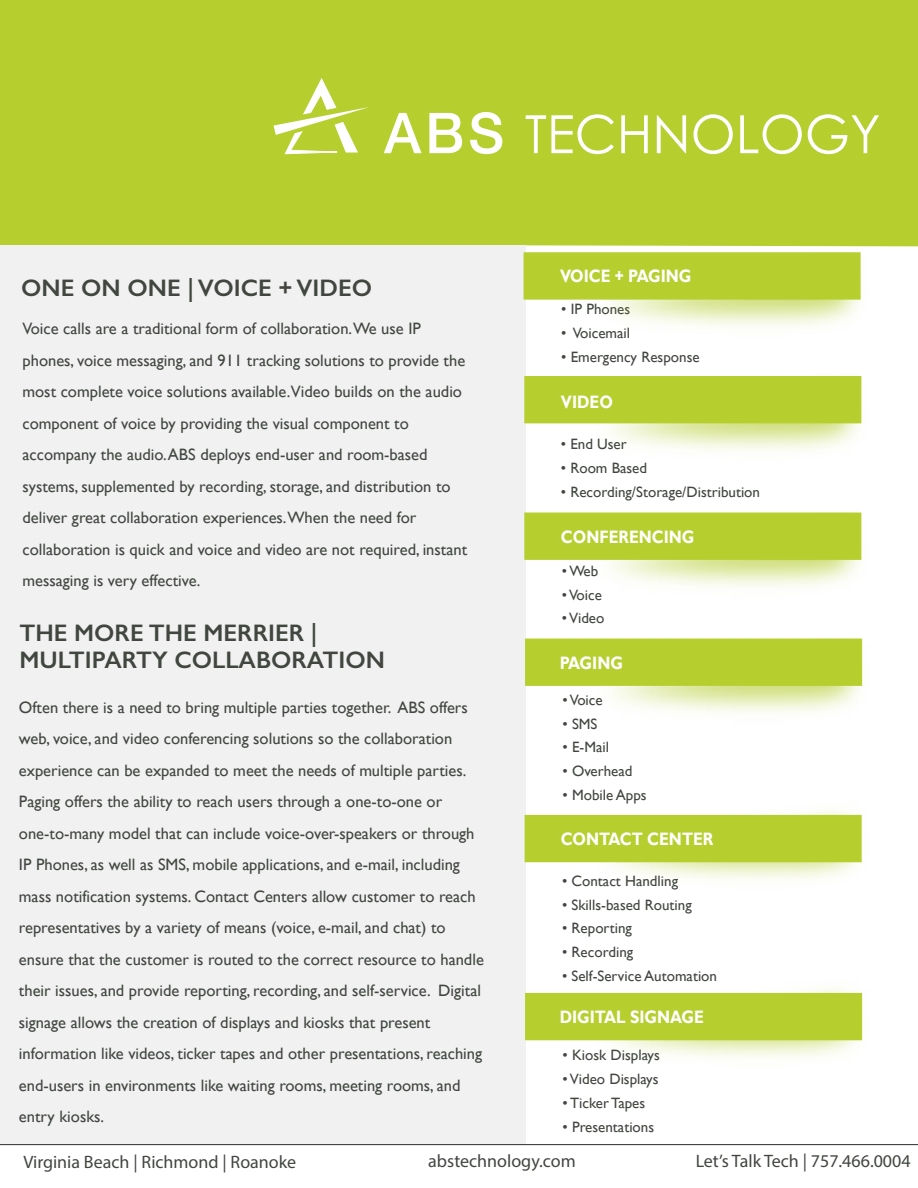
<style>
.page{position:relative;width:918px;height:1188px;background:#fff}
.page>*{position:absolute;margin:0;border:0;box-sizing:border-box;transform-origin:0 0}
.t1{font:600 24px/27px "Gill Sans";color:#41463f}
.t2{font:18px "Myriad Pro";color:#41463f}
.t3{font:700 18px "Gill Sans";color:#fff;scale:.86 1}
.t4{font:16.5px/31.5px "Gill Sans";color:#41463f}
.t5{font:15px "Gill Sans";color:#41463f}
</style>
<div class="page">
<div style="left:0;top:0;width:918px;height:245px;background:#b6cf2f"></div>
<div style="left:0;top:245px;width:525px;height:900px;background:#f1f1f2"></div>
<svg style="left:384px;top:113px;width:38px;height:40px"></svg>
<svg style="left:429px;top:113px;width:33px;height:40px"></svg>
<svg style="left:470px;top:112px;width:32px;height:42px"></svg>
<svg style="left:526px;top:114px;width:88px;height:40px"></svg>
<svg style="left:621px;top:115px;width:27px;height:38px"></svg>
<svg style="left:657px;top:115px;width:29px;height:38px"></svg>
<svg style="left:694px;top:114px;width:39px;height:40px"></svg>
<svg style="left:740px;top:114px;width:62px;height:40px"></svg>
<svg style="left:808px;top:114px;width:71px;height:40px"></svg>
<svg style="left:274px;top:77px;width:96px;height:78px"></svg>
<hr style="left:0;top:1144px;width:918px;height:1px;background:#41463f">
<div style="left:524px;top:513px;width:337px;height:47px;background:#b6cf2f;border:2px solid #b6cf2f"></div>
<img style="left:550px;top:376px;width:312px;height:75px">
<div style="left:524px;top:376px;width:337px;height:47px;background:#b6cf2f"></div>
<div style="left:525px;top:815px;width:337px;height:47px;background:#b6cf2f"></div>
<div style="left:525px;top:993px;width:337px;height:47px;background:#b6cf2f"></div>
<div style="left:525px;top:639px;width:337px;height:47px;background:#b6cf2f"></div>
<img style="left:549px;top:214px;width:353px;height:113px">
<div style="left:524px;top:252px;width:337px;height:48px;background:#b6cf2f;border:2px solid #b6cf2f"></div>
<h1 class="t1" style="left:21px;top:275px;width:352px">ONE ON ONE | VOICE + VIDEO</h1>
<p class="t4" style="left:23px;top:313px;width:446px">Voice calls are a traditional form of collaboration.We use IP phones, voice messaging, and 911 tracking solutions to provide the most complete voice solutions available.Video builds on the audio component of voice by providing the visual component to accompany the audio. ABS deploys end-user and room-based systems, supplemented by recording, storage, and distribution to deliver great collaboration experiences.When the need for collaboration is quick and voice and video are not required, instant messaging is very effective.</p>
<h1 class="t1" style="left:19px;top:620px;width:367px">THE MORE THE MERRIER |<br>MULTIPARTY COLLABORATION</h1>
<p class="t4" style="left:19px;top:692px;width:466px">Often there is a need to bring multiple parties together. ABS offers web, voice, and video conferencing solutions so the collaboration experience can be expanded to meet the needs of multiple parties.<br>Paging offers the ability to reach users through a one-to-one or one-to-many model that can include voice-over-speakers or through IP Phones, as well as SMS, mobile applications, and e-mail, including mass notification systems. Contact Centers allow customer to reach representatives by a variety of means (voice, e-mail, and chat) to ensure that the customer is routed to the correct resource to handle their issues, and provide reporting, recording, and self-service. Digital signage allows the creation of displays and kiosks that present information like videos, ticker tapes and other presentations, reaching end-users in environments like waiting rooms, meeting rooms, and entry kiosks.</p>
<p class="t3" style="left:560px;top:265px;width:154px">VOICE + PAGING</p>
<p class="t5" style="left:561px;top:301px;width:70px">• IP Phones</p>
<p class="t5" style="left:561px;top:325px;width:70px">• Voicemail</p>
<p class="t5" style="left:561px;top:348px;width:140px">• Emergency Response</p>
<p class="t3" style="left:561px;top:391px;width:62px">VIDEO</p>
<p class="t5" style="left:561px;top:435px;width:67px">• End User</p>
<p class="t5" style="left:561px;top:459px;width:88px">• Room Based</p>
<p class="t5" style="left:561px;top:483px;width:201px">• Recording/Storage/Distribution</p>
<p class="t3" style="left:561px;top:526px;width:157px">CONFERENCING</p>
<p class="t5" style="left:562px;top:562px;width:38px">• Web</p>
<p class="t5" style="left:562px;top:586px;width:42px">• Voice</p>
<p class="t5" style="left:562px;top:610px;width:44px">• Video</p>
<p class="t3" style="left:560px;top:652px;width:75px">PAGING</p>
<p class="t5" style="left:563px;top:691px;width:42px">• Voice</p>
<p class="t5" style="left:563px;top:715px;width:36px">• SMS</p>
<p class="t5" style="left:563px;top:739px;width:48px">• E-Mail</p>
<p class="t5" style="left:563px;top:763px;width:71px">• Overhead</p>
<p class="t5" style="left:563px;top:786px;width:86px">• Mobile Apps</p>
<p class="t3" style="left:561px;top:828px;width:179px">CONTACT CENTER</p>
<p class="t5" style="left:562px;top:872px;width:117px">• Contact Handling</p>
<p class="t5" style="left:562px;top:896px;width:131px">• Skills-based Routing</p>
<p class="t5" style="left:562px;top:920px;width:71px">• Reporting</p>
<p class="t5" style="left:562px;top:944px;width:73px">• Recording</p>
<p class="t5" style="left:562px;top:967px;width:156px">• Self-Service Automation</p>
<p class="t3" style="left:560px;top:1007px;width:169px">DIGITAL SIGNAGE</p>
<p class="t5" style="left:563px;top:1047px;width:99px">• Kiosk Displays</p>
<p class="t5" style="left:563px;top:1070px;width:98px">• Video Displays</p>
<p class="t5" style="left:563px;top:1094px;width:84px">• Ticker Tapes</p>
<p class="t5" style="left:563px;top:1118px;width:93px">• Presentations</p>
<p class="t2" style="left:23px;top:1151px;width:274px">Virginia Beach | Richmond | Roanoke</p>
<p class="t2" style="left:428px;top:1150px;width:149px">abstechnology.com</p>
<p class="t2" style="left:696px;top:1150px;width:216px">Let’s Talk Tech | 757.466.0004</p>
</div>
